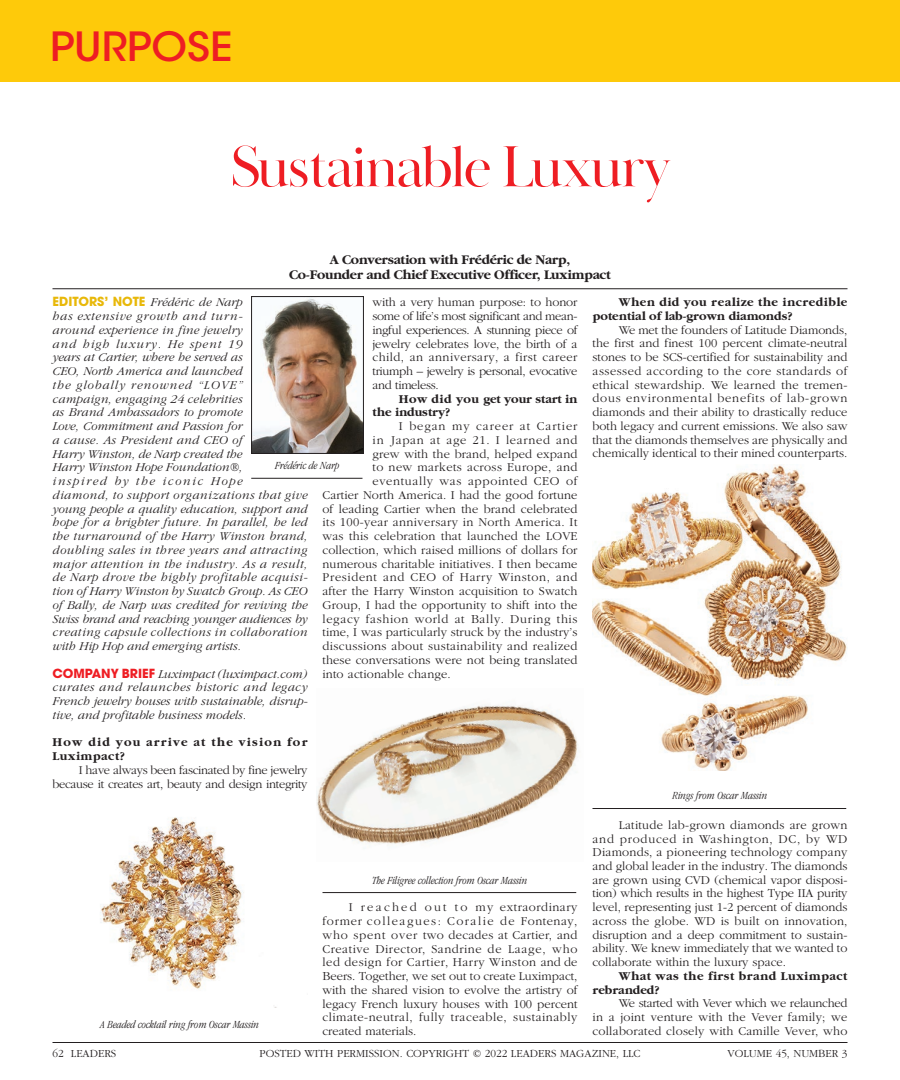
<style>
.page{position:relative;width:900px;height:1080px;background:#fff}
.page>*{position:absolute;margin:0;border:0;box-sizing:border-box;transform-origin:0 0}
.t1{font:60px "Baskerville Poster PT";letter-spacing:-.04em;color:#ee1d23}
.t2{font:500 40px "ITC Avant Garde Std";color:#ee1d23;scale:1.05 1}
.t3{font:700 13.75px/15px "Garamond";letter-spacing:-.02em;color:#231f20;text-align:center}
.t4{font:300 12.5px/13.8px "Garamond";letter-spacing:.01em;color:#231f20;text-align:justify}
.t5{font:italic 300 12.5px/13.8px "Garamond";letter-spacing:.02em;color:#231f20}
.t6{font:300 12.5px "Garamond";letter-spacing:.05em;color:#231f20}
.t7{font:300 12.5px "Garamond";letter-spacing:.03em;color:#231f20}
.t8{font:700 12.5px/13.8px "Garamond";letter-spacing:.04em;color:#231f20}
.t9{font:300 12.5px/13.8px "Garamond";letter-spacing:-.025em;color:#231f20;text-align:right}
.t10{font:700 12.5px/13.8px "Garamond";letter-spacing:.1em;color:#231f20}
.t11{font:700 12.5px/13.8px "Garamond";color:#231f20}
.t12{font:300 12.5px "Garamond";letter-spacing:.07em;color:#231f20}
.t13{font:italic 300 condensed 11.25px "Garamond";color:#231f20}
.t14{font:300 11.25px "Garamond";color:#231f20}
.s1{font-family:"ITC Avant Garde Pro";font-weight:700;font-style:normal;color:#e8b809}
.s2{font-family:"ITC Avant Garde Pro";font-weight:700;font-style:normal;color:#ee1d23}
</style>
<div class="page">
<div style="left:0;top:0;width:900px;height:81px;background:#feca0a"></div>
<hr style="left:52px;top:288px;width:796px;height:1px;background:#231f20">
<img style="left:253px;top:298px;width:109px;height:154px">
<div style="left:251px;top:296px;width:113px;height:158px;border:1px solid #231f20"></div>
<hr style="left:251px;top:478px;width:111px;height:1px;background:#231f20">
<img style="left:100px;top:817px;width:177px;height:191px">
<img style="left:316px;top:705px;width:262px;height:141px">
<img style="left:592px;top:465px;width:255px;height:306px">
<hr style="left:592px;top:808px;width:254px;height:1px;background:#231f20">
<hr style="left:322px;top:892px;width:254px;height:1px;background:#231f20">
<hr style="left:52px;top:1042px;width:796px;height:1px;background:#231f20">
<h2 class="t2" style="left:50px;top:22px;width:175px">PURPOSE</h2>
<h1 class="t1" style="left:230px;top:130px;width:441px">Sustainable Luxury</h1>
<p class="t3" style="left:289px;top:252px;width:323px">A Conversation with Frédéric de Narp,<br>Co-Founder and Chief Executive Officer, Luximpact</p>
<p class="t5" style="left:52px;top:296px;width:257px"><span class="s1">EDITORS’ NOTE</span> Frédéric de Narp<br>has extensive growth and turn-<br>around experience in fine jewelry<br>and high luxury. He spent 19<br>years at Cartier, where he served as<br>CEO, North America and launched<br>the globally renowned “LOVE”<br>campaign, engaging 24 celebrities<br>as Brand Ambassadors to promote<br>Love, Commitment and Passion for<br>a cause. As President and CEO of<br>Harry Winston, de Narp created the<br>Harry Winston Hope Foundation®,<br>inspired by the iconic Hope<br>diamond, to support organizations that give young people a quality education, support and hope for a brighter future. In parallel, he led the turnaround of the Harry Winston brand, doubling sales in three years and attracting major attention in the industry. As a result, de Narp drove the highly profitable acquisi&shy;tion of Harry Winston by Swatch Group. As CEO of Bally, de Narp was credited for reviving the Swiss brand and reaching younger audiences by creating capsule collections in collaboration with Hip Hop and emerging artists.</p>
<p class="t5" style="left:52px;top:667px;width:257px;text-align:justify"><span class="s2">COMPANY BRIEF</span> Luximpact (luximpact.com) curates and relaunches historic and legacy French jewelry houses with sustainable, disrup&shy;tive, and profitable business models.</p>
<p class="t10" style="left:52px;top:736px;width:256px">How did you arrive at the vision for<br>Luximpact?</p>
<p class="t9" style="left:52px;top:763px;width:257px">I have always been fascinated by fine jewelry because it creates art, beauty and design integrity</p>
<p class="t4" style="left:372px;top:296px;width:207px">with a very human purpose: to honor some of life’s most significant and mean&shy;ingful experiences. A stunning piece of jewelry celebrates love, the birth of a child, an anniversary, a first career triumph – jewelry is personal, evocative and timeless.</p>
<p class="t11" style="left:372px;top:392px;width:207px;text-indent:26px">How did you get your start in the industry?</p>
<p class="t12" style="left:399px;top:419px;width:180px">I began my career at Cartier</p>
<p class="t6" style="left:372px;top:433px;width:207px">in Japan at age 21. I learned and</p>
<p class="t4" style="left:372px;top:447px;width:206px">grew with the brand, helped expand</p>
<p class="t7" style="left:372px;top:461px;width:207px">to new markets across Europe, and</p>
<p class="t6" style="left:372px;top:474px;width:207px">eventually was appointed CEO of</p>
<p class="t4" style="left:322px;top:488px;width:257px">Cartier North America. I had the good fortune</p>
<p class="t4" style="left:322px;top:502px;width:257px">of leading Cartier when the brand celebrated</p>
<p class="t7" style="left:322px;top:516px;width:257px">its 100-year anniversary in North America. It</p>
<p class="t4" style="left:322px;top:529px;width:257px">was this celebration that launched the LOVE</p>
<p class="t4" style="left:322px;top:543px;width:257px">collection, which raised millions of dollars for</p>
<p class="t4" style="left:322px;top:557px;width:257px">numerous charitable initiatives. I then became</p>
<p class="t6" style="left:322px;top:571px;width:256px">President and CEO of Harry Winston, and</p>
<p class="t4" style="left:322px;top:584px;width:257px">after the Harry Winston acquisition to Swatch</p>
<p class="t4" style="left:322px;top:598px;width:257px">Group, I had the opportunity to shift into the</p>
<p class="t6" style="left:322px;top:612px;width:257px">legacy fashion world at Bally. During this</p>
<p class="t4" style="left:322px;top:626px;width:257px">time, I was particularly struck by the industry’s</p>
<p class="t7" style="left:322px;top:639px;width:256px">discussions about sustainability and realized</p>
<p class="t4" style="left:322px;top:653px;width:256px">these conversations were not being translated</p>
<p class="t4" style="left:322px;top:667px;width:130px">into actionable change.</p>
<p class="t13" style="left:275px;top:460px;width:66px">Frédéric de Narp</p>
<p class="t8" style="left:593px;top:296px;width:256px;text-indent:26px">When did you realize the incredible potential of lab-grown diamonds?</p>
<p class="t4" style="left:593px;top:323px;width:257px;text-indent:26px">We met the founders of Latitude Diamonds, the first and finest 100 percent climate-neutral stones to be SCS-certified for sustainability and assessed according to the core standards of ethical stewardship. We learned the tremen&shy;dous environmental benefits of lab-grown diamonds and their ability to drastically reduce both legacy and current emissions. We also saw that the diamonds themselves are physically and chemically identical to their mined counterparts.</p>
<p class="t13" style="left:672px;top:790px;width:96px">Rings from Oscar Massin</p>
<p class="t4" style="left:593px;top:818px;width:257px;text-indent:26px">Latitude lab-grown diamonds are grown and produced in Washington, DC, by WD Diamonds, a pioneering technology company and global leader in the industry. The diamonds are grown using CVD (chemical vapor disposi&shy;tion) which results in the highest Type IIA purity level, representing just 1-2 percent of diamonds across the globe. WD is built on innovation, disruption and a deep commitment to sustain&shy;ability. We knew immediately that we wanted to collaborate within the luxury space.</p>
<p class="t8" style="left:593px;top:969px;width:257px;text-indent:26px">What was the first brand Luximpact rebranded?</p>
<p class="t4" style="left:593px;top:997px;width:257px;text-indent:26px">We started with Vever which we relaunched in a joint venture with the Vever family; we collaborated closely with Camille Vever, who</p>
<p class="t13" style="left:372px;top:874px;width:156px">The Filigree collection from Oscar Massin</p>
<p class="t4" style="left:322px;top:901px;width:257px;text-indent:26px">I reached out to my extraordinary former colleagues: Coralie de Fontenay, who spent over two decades at Cartier, and Creative Director, Sandrine de Laage, who led design for Cartier, Harry Winston and de Beers. Together, we set out to create Luximpact, with the shared vision to evolve the artistry of legacy French luxury houses with 100 percent climate-neutral, fully traceable, sustainably created materials.</p>
<p class="t13" style="left:101px;top:1019px;width:160px">A Beaded cocktail ring from Oscar Massin</p>
<p class="t14" style="left:52px;top:1048px;width:65px">62 LEADERS</p>
<p class="t14" style="left:259px;top:1048px;width:383px">POSTED WITH PERMISSION. COPYRIGHT © 2022 LEADERS MAGAZINE, LLC</p>
<p class="t14" style="left:728px;top:1048px;width:121px">VOLUME 45, NUMBER 3</p>
</div>
